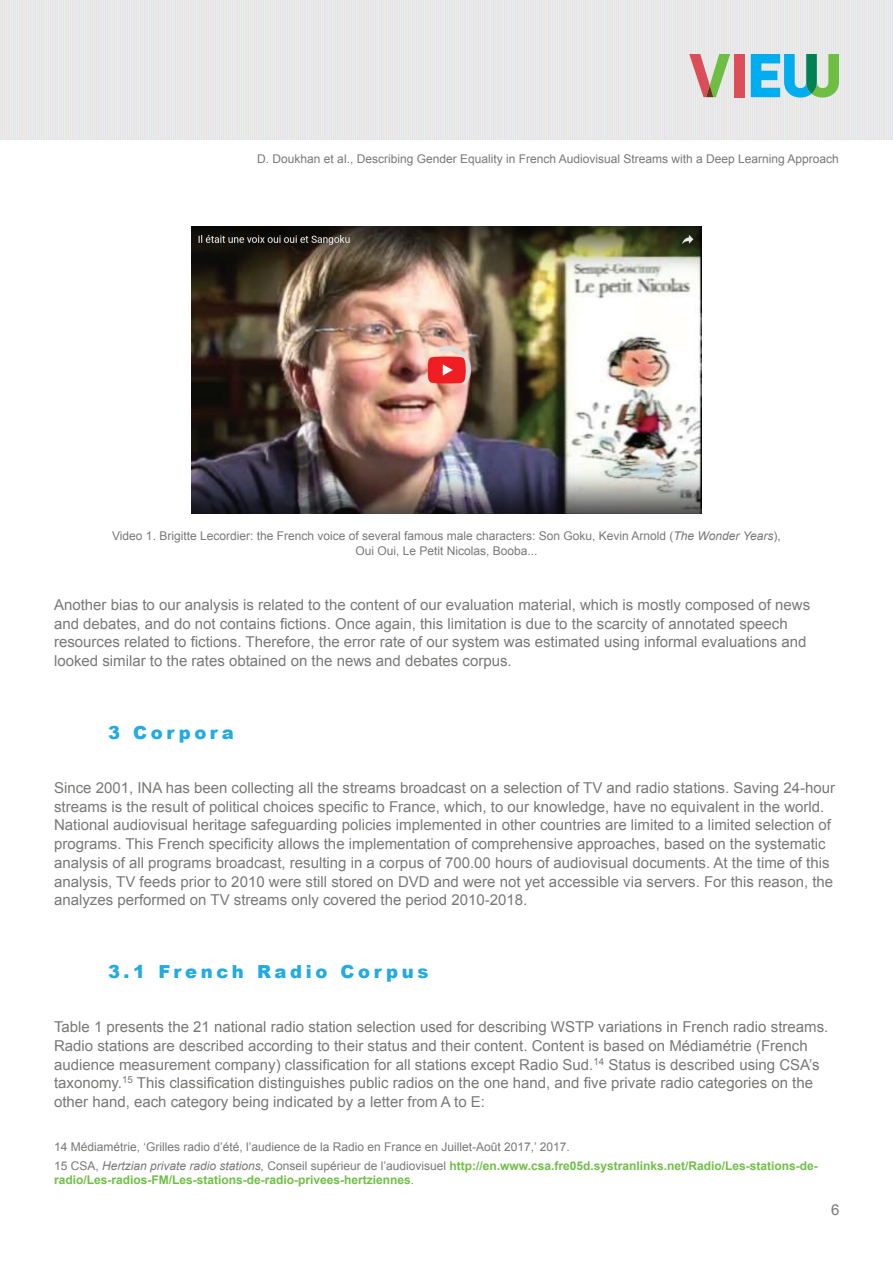
<style>
.page{position:relative;width:893px;height:1263px;background:#fff}
.page>*{position:absolute;margin:0;border:0;box-sizing:border-box;transform-origin:0 0}
.t1{font:900 18px "Arial";letter-spacing:.2em;color:#22abe2}
.t2{font:15px/18.8px "Arial";color:#797877}
.t3{font:12px/15px "Arial";color:#797877;text-align:center}
.t4{font:700 12px "Arial";color:#70bf47}
.s1{font-style:italic}
.s2{font-weight:700;color:#70bf47}
.s3{font-weight:400;color:#797877}
</style>
<div class="page">
<img style="left:0;top:0;width:893px;height:140px">
<div style="left:734px;top:54px;width:10px;height:43px;background:#db4d58"></div>
<svg style="left:751px;top:54px;width:88px;height:44px;background:#64c0c4"></svg>
<svg style="left:689px;top:54px;width:41px;height:43px;background:#c6b69c"></svg>
<img style="left:191px;top:226px;width:511px;height:287px">
<p class="t3" style="left:257px;top:151px;width:583px">D. Doukhan et al., Describing Gender Equality in French Audiovisual Streams with a Deep Learning Approach</p>
<p class="t3" style="left:112px;top:528px;width:670px">Video 1. Brigitte Lecordier: the French voice of several famous male characters: Son Goku, Kevin Arnold (<span class="s1">The Wonder Years</span>),<br>Oui Oui, Le Petit Nicolas, Booba...</p>
<p class="t2" style="left:54px;top:595px;width:758px">Another bias to our analysis is related to the content of our evaluation material, which is mostly composed of news and debates, and do not contains fictions. Once again, this limitation is due to the scarcity of annotated speech resources related to fictions. Therefore, the error rate of our system was estimated using informal evaluations and looked similar to the rates obtained on the news and debates corpus.</p>
<p class="t1" style="left:108px;top:719px;width:127px">3 Corpora</p>
<p class="t2" style="left:54px;top:778px;width:783px">Since 2001, INA has been collecting all the streams broadcast on a selection of TV and radio stations. Saving 24-hour streams is the result of political choices specific to France, which, to our knowledge, have no equivalent in the world.<br>National audiovisual heritage safeguarding policies implemented in other countries are limited to a limited selection of programs. This French specificity allows the implementation of comprehensive approaches, based on the systematic analysis of all programs broadcast, resulting in a corpus of 700.00 hours of audiovisual documents. At the time of this analysis, TV feeds prior to 2010 were still stored on DVD and were not yet accessible via servers. For this reason, the analyzes performed on TV streams only covered the period 2010-2018.</p>
<p class="t1" style="left:108px;top:959px;width:322px">3.1 French Radio Corpus</p>
<p class="t2" style="left:54px;top:1018px;width:776px">Table 1 presents the 21 national radio station selection used for describing WSTP variations in French radio streams.<br>Radio stations are described according to their status and their content. Content is based on Médiamétrie (French audience measurement company) classification for all stations except Radio Sud.<sup>14</sup> Status is described using CSA’s taxonomy.<sup>15</sup> This classification distinguishes public radios on the one hand, and five private radio categories on the other hand, each category being indicated by a letter from A to E:</p>
<p class="t3" style="left:54px;top:1138px;width:765px;line-height:18.8px;text-align:left">14 Médiamétrie, ‘Grilles radio d’été, l’audience de la Radio en France en Juillet-Août 2017,’ 2017.<br>15 CSA, <span class="s1">Hertzian private radio stations,</span> Conseil supérieur de l’audiovisuel <span class="s2">http://en.www.csa.fre05d.systranlinks.net/Radio/Les-stations-de-</span></p>
<p class="t4" style="left:54px;top:1172px;width:362px">radio/Les-radios-FM/Les-stations-de-radio-privees-hertziennes<span class="s3">.</span></p>
<p class="t2" style="left:831px;top:1201px;width:10px">6</p>
</div>
